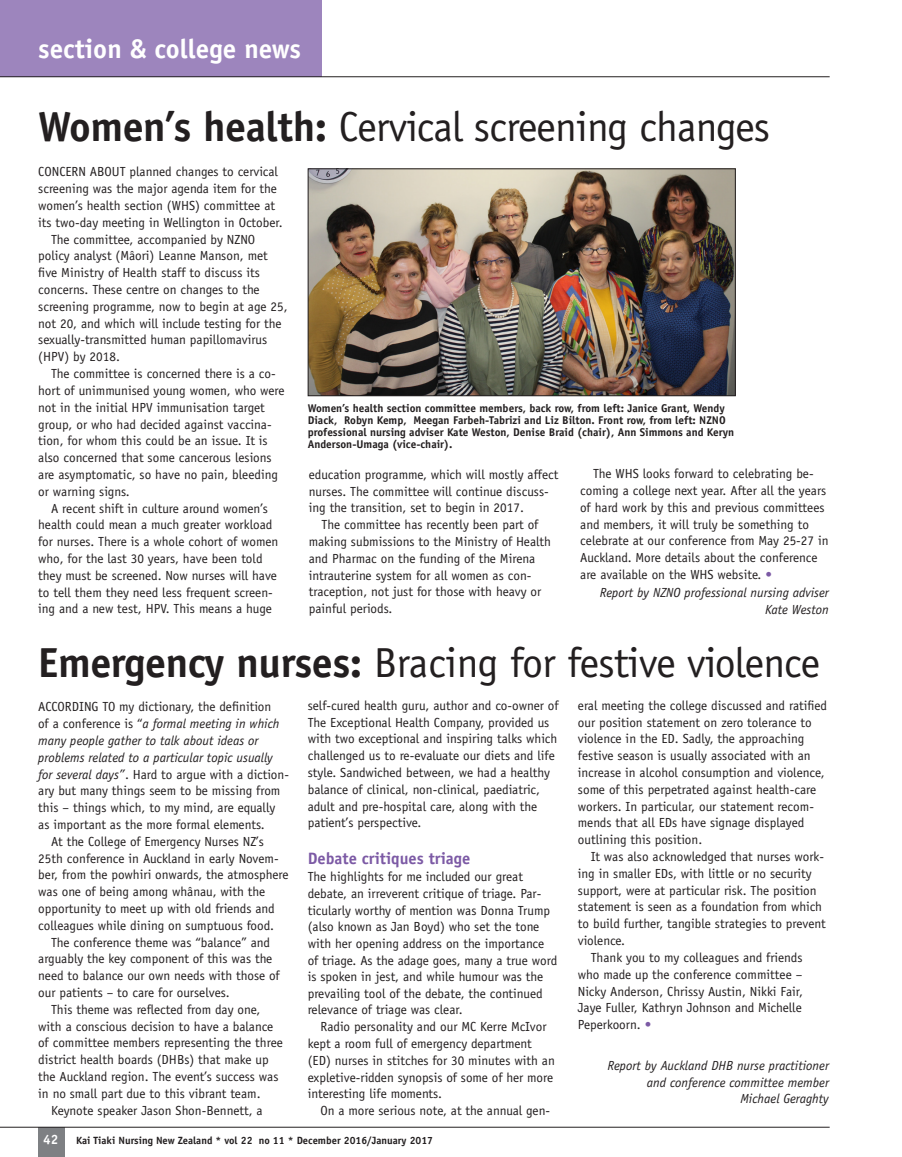
<style>
.page{position:relative;width:902px;height:1157px;background:#fff}
.page>*{position:absolute;margin:0;border:0;box-sizing:border-box;transform-origin:0 0}
.t1{font:42px "Officina Sans Std";letter-spacing:-.02em;color:#231f20}
.t2{font:700 27px "Officina Sans Std";color:#fff}
.t3{font:700 16.5px "Officina Sans Std";color:#7c5aa5}
.t4{font:700 13.5px "Officina Sans Std";color:#fff}
.t5{font:13.2px/16.8px "Officina Sans Std";color:#231f20}
.t6{font:italic 13.2px/16.8px "Officina Sans Std";color:#231f20;text-align:right}
.t7{font:700 11.25px/12px "Officina Sans Std";color:#231f20}
.t8{font:700 10.5px "Officina Sans Std";color:#231f20}
.s1{font-weight:700}
.s2{color:#7c5aa5}
.s3{font-style:normal}
.s4{font-style:italic}
</style>
<div class="page">
<img style="left:310px;top:170px;width:423px;height:224px">
<div style="left:308px;top:168px;width:427px;height:228px;border:1px solid #231f20"></div>
<div style="left:0;top:0;width:321px;height:77px;background:#9d85bd"></div>
<hr style="left:0;top:76px;width:829px;height:1px;background:#231f20">
<div style="left:38px;top:1127px;width:26px;height:30px;background:#7e8083"></div>
<hr style="left:0;top:1127px;width:829px;height:1px;background:#231f20">
<h2 class="t2" style="left:38px;top:32px;width:264px">section &amp; college news</h2>
<h1 class="t1" style="left:38px;top:103px;width:733px"><span class="s1">Women’s health:</span> Cervical screening changes</h1>
<p class="t5" style="left:38px;top:163px;width:241px">CONCERN ABOUT planned changes to cervical</p>
<p class="t5" style="left:38px;top:180px;width:240px">screening was the major agenda item for the</p>
<p class="t5" style="left:38px;top:197px;width:238px">women’s health section (WHS) committee at</p>
<p class="t5" style="left:38px;top:214px;width:246px">its two-day meeting in Wellington in October.</p>
<p class="t5" style="left:51px;top:231px;width:205px">The committee, accompanied by NZNO</p>
<p class="t5" style="left:38px;top:247px;width:231px">policy analyst (Mâori) Leanne Manson, met</p>
<p class="t5" style="left:38px;top:264px;width:223px">five Ministry of Health staff to discuss its</p>
<p class="t5" style="left:38px;top:281px;width:223px">concerns. These centre on changes to the</p>
<p class="t5" style="left:38px;top:298px;width:251px">screening programme, now to begin at age 25,</p>
<p class="t5" style="left:38px;top:315px;width:245px">not 20, and which will include testing for the</p>
<p class="t5" style="left:38px;top:331px;width:230px">sexually-transmitted human papillomavirus</p>
<p class="t5" style="left:38px;top:348px;width:83px">(HPV) by 2018.</p>
<p class="t5" style="left:51px;top:365px;width:226px">The committee is concerned there is a co-</p>
<p class="t5" style="left:38px;top:382px;width:248px">hort of unimmunised young women, who were</p>
<p class="t5" style="left:38px;top:399px;width:228px">not in the initial HPV immunisation target</p>
<p class="t5" style="left:38px;top:415px;width:235px">group, or who had decided against vaccina-</p>
<p class="t5" style="left:38px;top:432px;width:231px">tion, for whom this could be an issue. It is</p>
<p class="t5" style="left:38px;top:449px;width:235px">also concerned that some cancerous lesions</p>
<p class="t5" style="left:38px;top:466px;width:241px">are asymptomatic, so have no pain, bleeding</p>
<p class="t5" style="left:38px;top:483px;width:93px">or warning signs.</p>
<p class="t5" style="left:51px;top:499px;width:218px">A recent shift in culture around women’s</p>
<p class="t5" style="left:38px;top:516px;width:235px">health could mean a much greater workload</p>
<p class="t5" style="left:38px;top:533px;width:241px">for nurses. There is a whole cohort of women</p>
<p class="t5" style="left:38px;top:550px;width:226px">who, for the last 30 years, have been told</p>
<p class="t5" style="left:38px;top:567px;width:240px">they must be screened. Now nurses will have</p>
<p class="t5" style="left:38px;top:583px;width:236px">to tell them they need less frequent screen-</p>
<p class="t5" style="left:38px;top:600px;width:235px">ing and a new test, HPV. This means a huge</p>
<p class="t7" style="left:308px;top:402px;width:428px">Women’s health section committee members, back row, from left: Janice Grant, Wendy Diack, Robyn Kemp, Meegan Farbeh-Tabrizi and Liz Bilton. Front row, from left: NZNO professional nursing adviser Kate Weston, Denise Braid (chair), Ann Simmons and Keryn Anderson-Umaga (vice-chair).</p>
<p class="t5" style="left:309px;top:466px;width:251px">education programme, which will mostly affect</p>
<p class="t5" style="left:309px;top:482px;width:241px">nurses. The committee will continue discuss-</p>
<p class="t5" style="left:309px;top:499px;width:216px">ing the transition, set to begin in 2017.</p>
<p class="t5" style="left:321px;top:516px;width:218px">The committee has recently been part of</p>
<p class="t5" style="left:309px;top:533px;width:244px">making submissions to the Ministry of Health</p>
<p class="t5" style="left:309px;top:550px;width:228px">and Pharmac on the funding of the Mirena</p>
<p class="t5" style="left:309px;top:566px;width:224px">intrauterine system for all women as con-</p>
<p class="t5" style="left:309px;top:583px;width:234px">traception, not just for those with heavy or</p>
<p class="t5" style="left:309px;top:600px;width:85px">painful periods.</p>
<p class="t5" style="left:580px;top:465px;width:250px;text-indent:13px">The WHS looks forward to celebrating be&shy;coming a college next year. After all the years of hard work by this and previous committees and members, it will truly be something to celebrate at our conference from May 25-27 in Auckland. More details about the conference are available on the WHS website. <span class="s2">•</span></p>
<p class="t6" style="left:599px;top:584px;width:230px">Report by NZNO professional nursing adviser<br>Kate Weston</p>
<h1 class="t1" style="left:38px;top:638px;width:783px"><span class="s1">Emergency nurses:</span> Bracing for festive violence</h1>
<p class="t5" style="left:38px;top:698px;width:234px">ACCORDING TO my dictionary, the definition</p>
<p class="t6" style="left:38px;top:715px;width:242px"><span class="s3">of a conference is “</span>a formal meeting in which</p>
<p class="t6" style="left:38px;top:732px;width:222px">many people gather to talk about ideas or</p>
<p class="t6" style="left:38px;top:749px;width:236px">problems related to a particular topic usually</p>
<p class="t5" style="left:38px;top:765px;width:252px"><span class="s4">for several days”</span>. Hard to argue with a diction-</p>
<p class="t5" style="left:38px;top:782px;width:244px">ary but many things seem to be missing from</p>
<p class="t5" style="left:38px;top:799px;width:238px">this – things which, to my mind, are equally</p>
<p class="t5" style="left:38px;top:816px;width:228px">as important as the more formal elements.</p>
<p class="t5" style="left:51px;top:833px;width:214px">At the College of Emergency Nurses NZ’s</p>
<p class="t5" style="left:38px;top:849px;width:242px">25th conference in Auckland in early Novem-</p>
<p class="t5" style="left:38px;top:866px;width:252px">ber, from the powhiri onwards, the atmosphere</p>
<p class="t5" style="left:38px;top:883px;width:228px">was one of being among whânau, with the</p>
<p class="t5" style="left:38px;top:900px;width:238px">opportunity to meet up with old friends and</p>
<p class="t5" style="left:38px;top:917px;width:237px">colleagues while dining on sumptuous food.</p>
<p class="t5" style="left:51px;top:933px;width:220px">The conference theme was “balance” and</p>
<p class="t5" style="left:38px;top:950px;width:235px">arguably the key component of this was the</p>
<p class="t5" style="left:38px;top:967px;width:243px">need to balance our own needs with those of</p>
<p class="t5" style="left:38px;top:984px;width:193px">our patients – to care for ourselves.</p>
<p class="t5" style="left:51px;top:1001px;width:211px">This theme was reflected from day one,</p>
<p class="t5" style="left:38px;top:1017px;width:236px">with a conscious decision to have a balance</p>
<p class="t5" style="left:38px;top:1034px;width:246px">of committee members representing the three</p>
<p class="t5" style="left:38px;top:1051px;width:232px">district health boards (DHBs) that make up</p>
<p class="t5" style="left:38px;top:1068px;width:242px">the Auckland region. The event’s success was</p>
<p class="t5" style="left:38px;top:1085px;width:224px">in no small part due to this vibrant team.</p>
<p class="t5" style="left:51px;top:1101px;width:213px">Keynote speaker Jason Shon-Bennett, a</p>
<p class="t5" style="left:308px;top:697px;width:252px">self-cured health guru, author and co-owner of The Exceptional Health Company, provided us with two exceptional and inspiring talks which challenged us to re-evaluate our diets and life style. Sandwiched between, we had a healthy balance of clinical, non-clinical, paediatric, adult and pre-hospital care, along with the patient’s perspective.</p>
<p class="t3" style="left:308px;top:848px;width:164px">Debate critiques triage</p>
<p class="t5" style="left:308px;top:868px;width:251px">The highlights for me included our great debate, an irreverent critique of triage. Par&shy;ticularly worthy of mention was Donna Trump (also known as Jan Boyd) who set the tone with her opening address on the importance of triage. As the adage goes, many a true word is spoken in jest, and while humour was the prevailing tool of the debate, the continued relevance of triage was clear.</p>
<p class="t5" style="left:308px;top:1018px;width:248px;text-indent:13px">Radio personality and our MC Kerre McIvor kept a room full of emergency department (ED) nurses in stitches for 30 minutes with an expletive-ridden synopsis of some of her more interesting life moments.</p>
<p class="t5" style="left:320px;top:1102px;width:231px">On a more serious note, at the annual gen-</p>
<p class="t5" style="left:578px;top:697px;width:251px">eral meeting the college discussed and ratified our position statement on zero tolerance to violence in the ED. Sadly, the approaching festive season is usually associated with an increase in alcohol consumption and violence, some of this perpetrated against health-care workers. In particular, our statement recom&shy;mends that all EDs have signage displayed outlining this position.</p>
<p class="t5" style="left:590px;top:848px;width:235px">It was also acknowledged that nurses work-</p>
<p class="t5" style="left:578px;top:865px;width:235px">ing in smaller EDs, with little or no security</p>
<p class="t5" style="left:578px;top:881px;width:240px">support, were at particular risk. The position</p>
<p class="t5" style="left:578px;top:898px;width:246px">statement is seen as a foundation from which</p>
<p class="t5" style="left:578px;top:915px;width:249px">to build further, tangible strategies to prevent</p>
<p class="t5" style="left:578px;top:932px;width:49px">violence.</p>
<p class="t5" style="left:590px;top:949px;width:213px">Thank you to my colleagues and friends</p>
<p class="t5" style="left:578px;top:965px;width:226px">who made up the conference committee –</p>
<p class="t5" style="left:578px;top:982px;width:226px">Nicky Anderson, Chrissy Austin, Nikki Fair,</p>
<p class="t5" style="left:578px;top:999px;width:225px">Jaye Fuller, Kathryn Johnson and Michelle</p>
<p class="t5" style="left:578px;top:1016px;width:75px">Peperkoorn. <span class="s2">•</span></p>
<p class="t6" style="left:607px;top:1057px;width:223px">Report by Auckland DHB nurse practitioner and conference committee member<br>Michael Geraghty</p>
<p class="t4" style="left:43px;top:1131px;width:17px">42</p>
<p class="t8" style="left:76px;top:1134px;width:358px">Kai Tiaki Nursing New Zealand * vol 22 no 11 * December 2016/January 2017</p>
</div>
